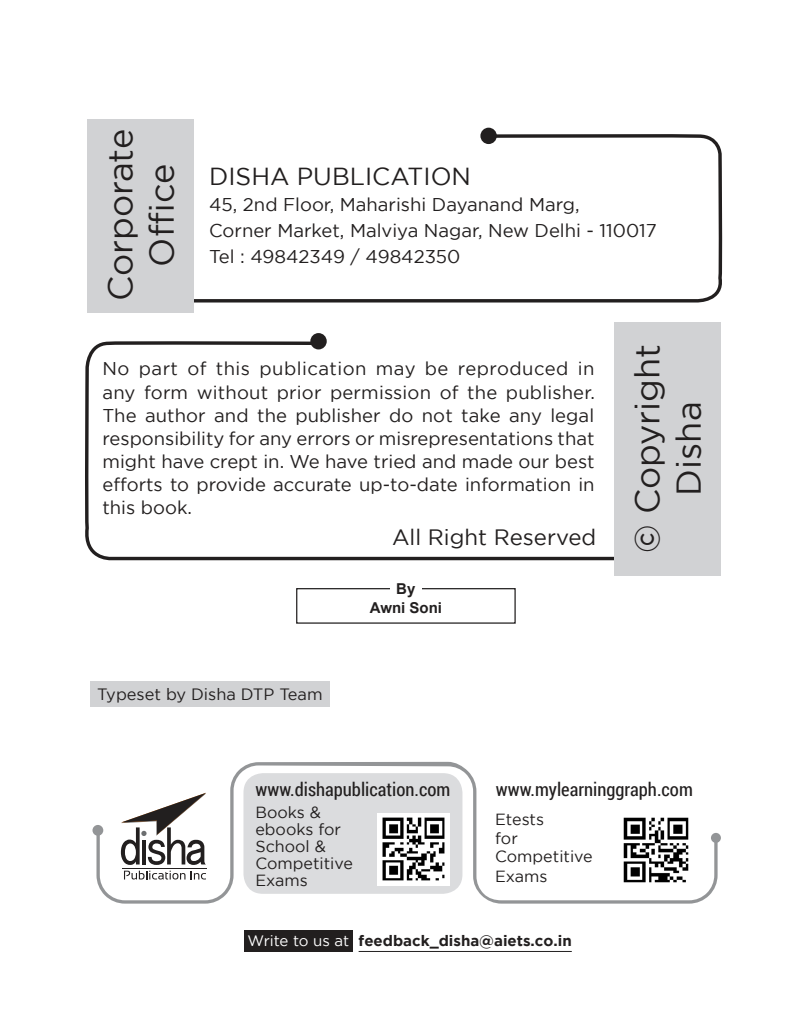
<style>
.page{position:relative;width:810px;height:1035px;background:#fff}
.page>*{position:absolute;margin:0;border:0;box-sizing:border-box;transform-origin:0 0}
.t1{font:34.38px/41.2px "Gotham";color:#221f1f;text-align:center}
.t2{font:24.62px "Gotham";color:#221f1f}
.t3{font:22.25px "Gotham";color:#221f1f}
.t4{font:18.62px "Roboto Condensed";color:#221f1f}
.t5{font:18.5px/23.1px "Gotham";color:#221f1f;text-align:justify}
.t6{font:16.38px "Gotham";color:#221f1f}
.t7{font:16.12px/17.2px "Gotham";color:#221f1f}
.t8{font:700 15.12px "Gotham";color:#221f1f}
.t9{font:700 15px/19.2px "Arial";color:#221f1f;text-align:center}
.s1{font-weight:400;color:#fff}
</style>
<div class="page">
<div style="left:90px;top:682px;width:240px;height:25px;background:#d1d2d4"></div>
<div style="left:244px;top:930px;width:109px;height:21px;background:#221f1f"></div>
<hr style="left:359px;top:951px;width:213px;height:1px;background:#221f1f">
<svg style="left:96px;top:762px;width:622px;height:142px"></svg>
<div style="left:711px;top:833px;width:10px;height:10px;background:#939597;border-radius:50%"></div>
<div style="left:93px;top:825px;width:10px;height:11px;background:#939597;border-radius:50%"></div>
<div style="left:105px;top:773px;width:121px;height:121px;background:#fff;border-radius:21px"></div>
<div style="left:243px;top:773px;width:219px;height:121px;background:#dbdcde;border-radius:20px"></div>
<div style="left:485px;top:773px;width:219px;height:121px;background:#fff;border-radius:21px"></div>
<svg style="left:121px;top:793px;width:85px;height:72px"></svg>
<svg style="left:124px;top:871px;width:61px;height:9px"></svg>
<svg style="left:191px;top:871px;width:15px;height:9px"></svg>
<hr style="left:123px;top:868px;width:84px;height:1px;background:#221f1f">
<img style="left:377px;top:814px;width:73px;height:71px">
<img style="left:623px;top:817px;width:66px;height:66px">
<svg style="left:194px;top:134px;width:529px;height:169px"></svg>
<div style="left:480px;top:128px;width:17px;height:16px;background:#221f1f;border-radius:50%"></div>
<svg style="left:85px;top:341px;width:529px;height:220px"></svg>
<div style="left:310px;top:333px;width:17px;height:16px;background:#221f1f;border-radius:50%"></div>
<div style="left:87px;top:119px;width:107px;height:194px;background:#d1d2d4"></div>
<div style="left:614px;top:322px;width:107px;height:253px;background:#d1d2d4"></div>
<div style="left:296px;top:588px;width:220px;height:36px;border:1px solid #221f1f"></div>
<div style="left:390px;top:579px;width:32px;height:18px;background:#fff"></div>
<h1 class="t1" style="left:101px;top:301px;width:174px;rotate:-90deg">Corporate<br>Office</h1>
<h2 class="t2" style="left:209px;top:166px;width:263px">DISHA PUBLICATION</h2>
<p class="t5" style="left:209px;top:192px;width:449px;line-height:25.8px;text-align:left">45, 2nd Floor, Maharishi Dayanand Marg,<br>Corner Market, Malviya Nagar, New Delhi - 110017<br>Tel : 49842349 / 49842350</p>
<p class="t5" style="left:102px;top:358px;width:494px">No part of this publication may be reproduced in any form without prior permission of the publisher.<br>The author and the publisher do not take any legal responsibility for any errors or misrepresentations that might have crept in. We have tried and made our best efforts to provide accurate up-to-date information in this book.</p>
<p class="t3" style="left:392px;top:527px;width:206px">All Right Reserved</p>
<p class="t6" style="left:97px;top:687px;width:227px">Typeset by Disha DTP Team</p>
<p class="t9" style="left:370px;top:580px;width:74px">By<br>Awni Soni</p>
<h1 class="t1" style="left:628px;top:553px;width:210px;rotate:-90deg">© Copyright<br>Disha</h1>
<p class="t4" style="left:256px;top:782px;width:196px">www.dishapublication.com</p>
<p class="t4" style="left:496px;top:782px;width:198px">www.mylearninggraph.com</p>
<p class="t7" style="left:255px;top:804px;width:99px">Books &amp; ebooks for<br>School &amp;<br>Competitive<br>Exams</p>
<p class="t7" style="left:495px;top:810px;width:99px;line-height:18.9px">Etests<br>for<br>Competitive<br>Exams</p>
<p class="t8" style="left:248px;top:935px;width:326px"><span class="s1">Write to us at</span> feedback_disha@aiets.co.in</p>
</div>
